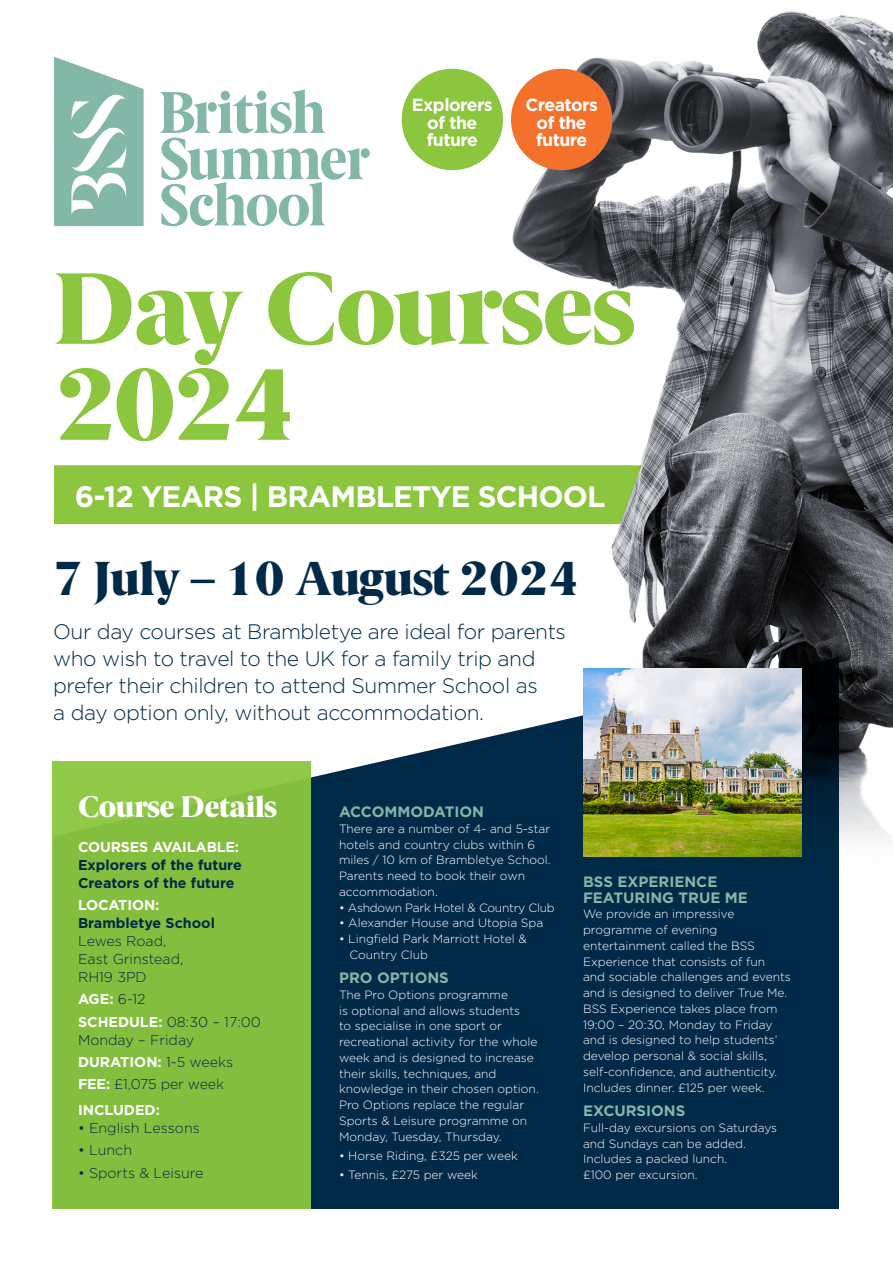
<style>
.page{position:relative;width:893px;height:1263px;background:#fff}
.page>*{position:absolute;margin:0;border:0;box-sizing:border-box;transform-origin:0 0}
.t1{font:900 102px/96px "Berlingske Serif";letter-spacing:-.02em;color:#8bc63e}
.Intro_text{font:900 48px "Berlingske Serif";letter-spacing:-.005em;color:#002a47}
.t2{font:900 30px "Berlingske Serif";letter-spacing:-.01em;color:#fff}
.t3{font:700 29.7px "Gotham";letter-spacing:-.03em;color:#fff}
.Intro_text-2{font:300 21px/27px "Gotham";letter-spacing:-.02em;color:#002a47}
.Body_sub_header{font:700 17.55px/17.7px "Gotham";letter-spacing:-.03em;color:#fff;text-align:center}
.Body_copy{font:700 15px/15.8px "Gotham";color:#83b7a8}
.t4{font:300 14.25px/18px "Gotham";color:#002a47}
.t5{font:700 14.25px/18px "Gotham";color:#002a47}
.t6{font:700 14.25px "Gotham";color:#fff}
.Body_copy-2{font:300 12px/15.8px "Gotham";color:#fff}
.Body_copy-3{font:300 12px "Gotham";letter-spacing:-.02em;color:#fff}
.s1{color:#fff}
.s2{font-weight:700;color:#fff}
.s3{font-weight:700}
.s4{font-weight:300;color:#002a47}
</style>
<div class="page">
<div style="left:54px;top:465px;width:323px;height:59px;background:#8bc63e"></div>
<div style="left:53px;top:761px;width:786px;height:448px;background:#002a47"></div>
<svg style="left:160px;top:89px;width:210px;height:137px"></svg>
<svg style="left:54px;top:57px;width:90px;height:169px"></svg>
<img style="left:377px;top:11px;width:516px;height:897px">
<div style="left:402px;top:69px;width:101px;height:101px;background:#8bc63e;border-radius:50%"></div>
<div style="left:511px;top:69px;width:101px;height:101px;background:#f3712a;border-radius:50%"></div>
<div style="left:53px;top:762px;width:258px;height:447px;background:linear-gradient(to right,#85c03f,#83be3e)"></div>
<img style="left:583px;top:669px;width:218px;height:188px">
<p class="Body_sub_header" style="left:412px;top:96px;width:82px">Explorers of the future</p>
<p class="Body_sub_header" style="left:525px;top:96px;width:74px">Creators of the future</p>
<p class="t1" style="left:54px;top:254px;width:583px">Day Courses<br>2024</p>
<p class="t3" style="left:75px;top:477px;width:532px">6-12 YEARS | BRAMBLETYE SCHOOL</p>
<p class="Intro_text" style="left:54px;top:540px;width:526px">7 July – 10 August 2024</p>
<p class="Intro_text-2" style="left:53px;top:617px;width:514px">Our day courses at Brambletye are ideal for parents who wish to travel to the UK for a family trip and prefer their children to attend Summer School as<br>a day option only, without accommodation.</p>
<p class="t2" style="left:78px;top:782px;width:200px">Course Details</p>
<p class="t5" style="left:78px;top:838px;width:165px"><span class="s1">COURSES AVAILABLE:<br></span>Explorers of the future<br>Creators of the future</p>
<p class="t4" style="left:78px;top:896px;width:138px"><span class="s2">LOCATION:<br></span><span class="s3">Brambletye School<br></span>Lewes Road,<br>East Grinstead,<br>RH19 3PD</p>
<p class="t6" style="left:78px;top:990px;width:69px">AGE: <span class="s4">6-12</span></p>
<p class="t4" style="left:78px;top:1012px;width:184px"><span class="s2">SCHEDULE:</span> 08:30 – 17:00<br>Monday – Friday</p>
<p class="t6" style="left:78px;top:1052px;width:157px">DURATION: <span class="s4">1-5 weeks</span></p>
<p class="t4" style="left:78px;top:1075px;width:148px"><span class="s2">FEE:</span> £1,075 per week</p>
<p class="t6" style="left:78px;top:1100px;width:83px">INCLUDED:</p>
<p class="t4" style="left:78px;top:1118px;width:123px">• English Lessons</p>
<p class="t4" style="left:78px;top:1141px;width:56px">• Lunch</p>
<p class="t4" style="left:78px;top:1163px;width:127px">• Sports &amp; Leisure</p>
<p class="Body_copy" style="left:339px;top:804px;width:147px">ACCOMMODATION</p>
<p class="Body_copy-2" style="left:339px;top:820px;width:213px">There are a number of 4- and 5-star hotels and country clubs within 6 miles / 10 km of Brambletye School.<br>Parents need to book their own accommodation.</p>
<p class="Body_copy-3" style="left:339px;top:900px;width:217px">• Ashdown Park Hotel &amp; Country Club</p>
<p class="Body_copy-2" style="left:339px;top:915px;width:206px">• Alexander House and Utopia Spa</p>
<p class="Body_copy-2" style="left:349px;top:931px;width:179px;text-indent:-10px">• Lingfield Park Marriott Hotel &amp;<br>Country Club</p>
<p class="Body_copy" style="left:339px;top:970px;width:111px">PRO OPTIONS</p>
<p class="Body_copy-2" style="left:339px;top:986px;width:201px">The Pro Options programme<br>is optional and allows students<br>to specialise in one sport or recreational activity for the whole week and is designed to increase their skills, techniques, and knowledge in their chosen option.<br>Pro Options replace the regular<br>Sports &amp; Leisure programme on<br>Monday, Tuesday, Thursday.</p>
<p class="Body_copy-2" style="left:339px;top:1147px;width:180px">• Horse Riding, £325 per week</p>
<p class="Body_copy-2" style="left:339px;top:1166px;width:140px">• Tennis, £275 per week</p>
<p class="Body_copy" style="left:583px;top:874px;width:166px">BSS EXPERIENCE<br>FEATURING TRUE ME</p>
<p class="Body_copy-2" style="left:583px;top:906px;width:209px">We provide an impressive programme of evening entertainment called the BSS<br>Experience that consists of fun<br>and sociable challenges and events and is designed to deliver True Me.<br>BSS Experience takes place from<br>19:00 – 20:30, Monday to Friday and is designed to help students’ develop personal &amp; social skills, self-confidence, and authenticity.<br>Includes dinner. £125 per week.</p>
<p class="Body_copy" style="left:583px;top:1103px;width:104px">EXCURSIONS</p>
<p class="Body_copy-2" style="left:583px;top:1119px;width:196px">Full-day excursions on Saturdays and Sundays can be added.<br>Includes a packed lunch.<br>£100 per excursion.</p>
</div>
